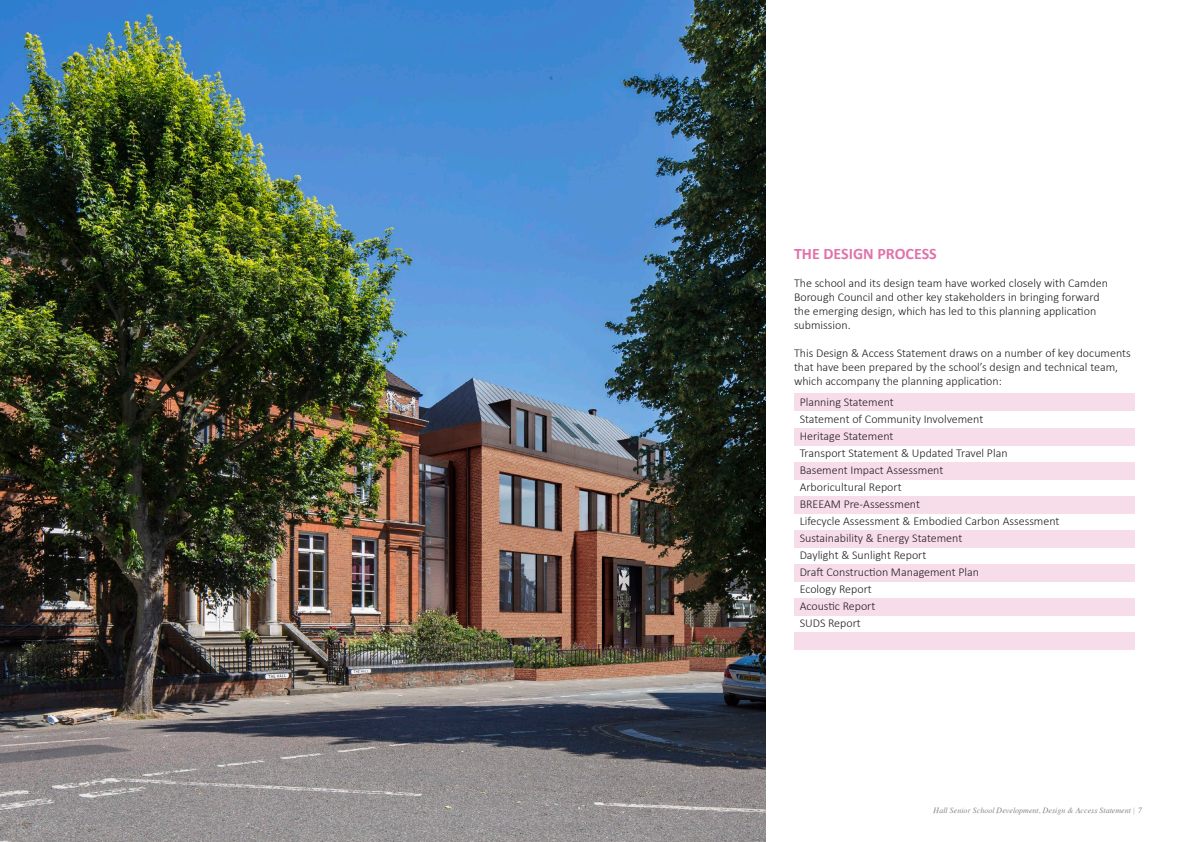
<style>
.page{position:relative;width:1191px;height:842px;background:#fff}
.page>*{position:absolute;margin:0;border:0;box-sizing:border-box;transform-origin:0 0}
.t1{font:700 16px "Calibri";color:#e073ac}
.t2{font:300 12px/14px "Calibri";color:#231f20}
.t3{font:italic 8px "Romantic";color:#808285}
</style>
<div class="page">
<div style="left:794px;top:393px;width:340px;height:17px;background:#f7dcea"></div>
<div style="left:794px;top:428px;width:340px;height:17px;background:#f7dcea"></div>
<div style="left:794px;top:462px;width:340px;height:17px;background:#f7dcea"></div>
<div style="left:794px;top:496px;width:340px;height:17px;background:#f7dcea"></div>
<div style="left:794px;top:530px;width:340px;height:17px;background:#f7dcea"></div>
<div style="left:794px;top:564px;width:340px;height:17px;background:#f7dcea"></div>
<div style="left:794px;top:598px;width:340px;height:17px;background:#f7dcea"></div>
<div style="left:794px;top:632px;width:340px;height:17px;background:#f7dcea"></div>
<img style="left:0;top:0;width:765px;height:842px">
<p class="t1" style="left:794px;top:243px;width:144px">THE DESIGN PROCESS</p>
<p class="t2" style="left:794px;top:276px;width:315px">The school and its design team have worked closely with Camden Borough Council and other key stakeholders in bringing forward the emerging design, which has led to this planning application submission.</p>
<p class="t2" style="left:794px;top:346px;width:338px">This Design &amp; Access Statement draws on a number of key documents that have been prepared by the school’s design and technical team, which accompany the planning application:</p>
<p class="t2" style="left:799px;top:395px;width:96px">Planning Statement</p>
<p class="t2" style="left:799px;top:412px;width:185px">Statement of Community Involvement</p>
<p class="t2" style="left:799px;top:429px;width:95px">Heritage Statement</p>
<p class="t2" style="left:799px;top:446px;width:209px">Transport Statement &amp; Updated Travel Plan</p>
<p class="t2" style="left:799px;top:463px;width:145px">Basement Impact Assessment</p>
<p class="t2" style="left:799px;top:480px;width:103px">Arboricultural Report</p>
<p class="t2" style="left:799px;top:497px;width:122px">BREEAM Pre-Assessment</p>
<p class="t2" style="left:799px;top:514px;width:261px">Lifecycle Assessment &amp; Embodied Carbon Assessment</p>
<p class="t2" style="left:799px;top:531px;width:164px">Sustainability &amp; Energy Statement</p>
<p class="t2" style="left:799px;top:548px;width:128px">Daylight &amp; Sunlight Report</p>
<p class="t2" style="left:799px;top:565px;width:181px">Draft Construction Management Plan</p>
<p class="t2" style="left:799px;top:582px;width:74px">Ecology Report</p>
<p class="t2" style="left:799px;top:599px;width:77px">Acoustic Report</p>
<p class="t2" style="left:799px;top:616px;width:63px">SUDS Report</p>
<p class="t3" style="left:933px;top:806px;width:203px">Hall Senior School Development, Design &amp; Access Statement |</p>
</div>
